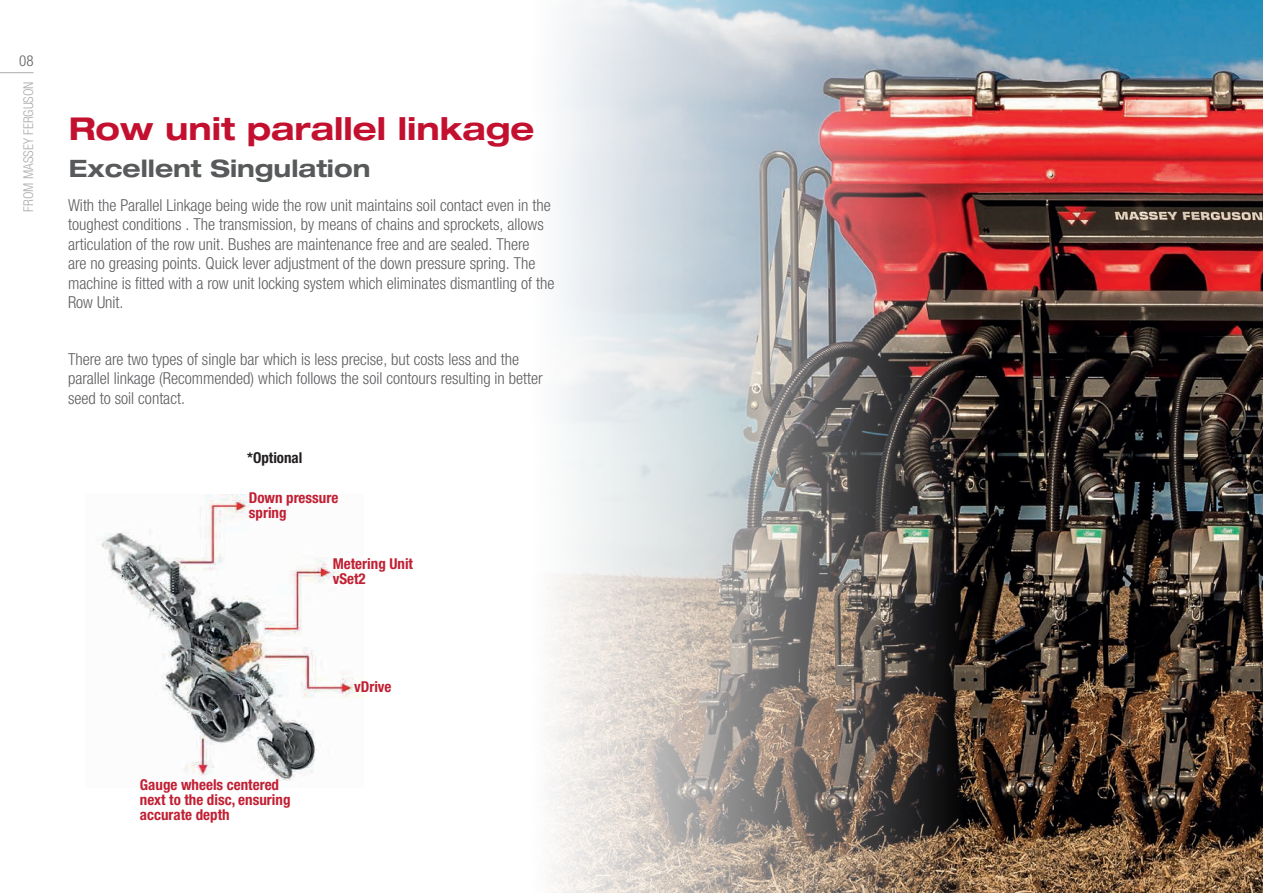
<style>
.page{position:relative;width:1263px;height:893px;background:#fff}
.page>*{position:absolute;margin:0;border:0;box-sizing:border-box;transform-origin:0 0}
.t1{font:700 expanded 31.5px "Helvetica Neue LTW1 G";color:#c3102f}
.t2{font:700 expanded 24px "Helvetica Neue LTW1 G";color:#57595a}
.t3{font:300 condensed 16.5px/19.5px "Helvetica Neue LTW1 G";color:#5f5f62}
.t4{font:700 condensed 15px/15px "Helvetica Neue LTW1 G";color:#c11f33}
.t5{font:700 condensed 15px "Helvetica Neue LTW1 G";color:#231f20}
.t6{font:300 condensed 15px "Helvetica Neue LTW1 G";color:#5f5f62}
.t7{font:300 condensed 13.5px "Helvetica Neue LTW1 G";color:#abacb0}
</style>
<div class="page">
<hr style="left:0;top:72px;width:34px;height:1px;background:#abacb0">
<img style="left:963px;top:0;width:300px;height:893px">
<img style="left:551px;top:0;width:412px;height:893px">
<img style="left:98px;top:495px;width:266px;height:286px">
<p class="t6" style="left:19px;top:52px;width:16px">08</p>
<p class="t7" style="left:20px;top:212px;width:132px;rotate:-90deg">FROM MASSEY FERGUSON</p>
<h1 class="t1" style="left:69px;top:108px;width:467px">Row unit parallel linkage</h1>
<h2 class="t2" style="left:69px;top:152px;width:303px">Excellent Singulation</h2>
<p class="t3" style="left:68px;top:195px;width:488px">With the Parallel Linkage being wide the row unit maintains soil contact even in the toughest conditions . The transmission, by means of chains and sprockets, allows articulation of the row unit. Bushes are maintenance free and are sealed. There<br>are no greasing points. Quick lever adjustment of the down pressure spring. The machine is fitted with a row unit locking system which eliminates dismantling of the Row Unit.</p>
<p class="t3" style="left:68px;top:349px;width:476px">There are two types of single bar which is less precise, but costs less and the parallel linkage (Recommended) which follows the soil contours resulting in better seed to soil contact.</p>
<p class="t5" style="left:247px;top:448px;width:57px">*Optional</p>
<p class="t4" style="left:249px;top:490px;width:91px">Down pressure spring</p>
<p class="t4" style="left:333px;top:556px;width:82px">Metering Unit vSet2</p>
<p class="t4" style="left:140px;top:778px;width:152px">Gauge wheels centered next to the disc, ensuring accurate depth</p>
<p class="t4" style="left:354px;top:679px;width:39px">vDrive</p>
</div>
